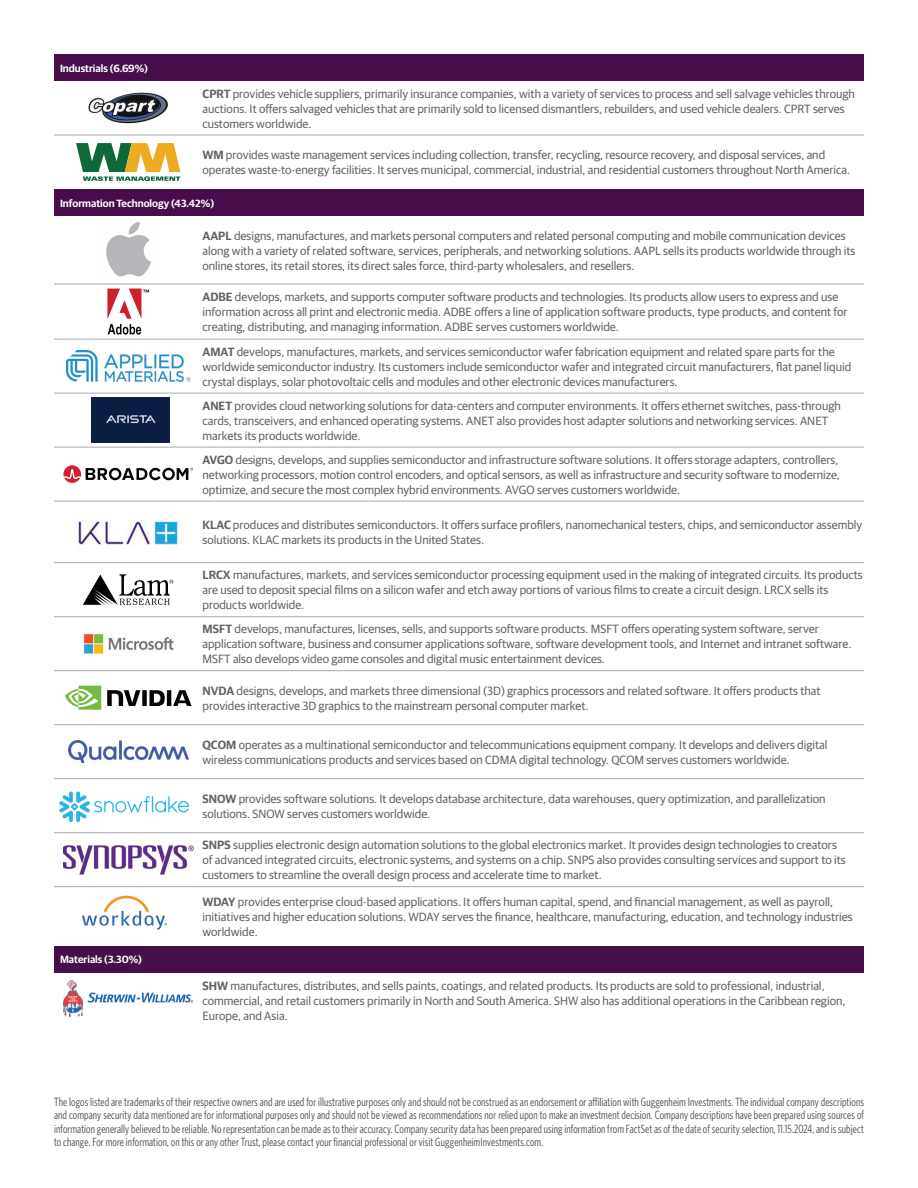
<style>
.page{position:relative;width:918px;height:1188px;background:#fff}
.page>*{position:absolute;margin:0;border:0;box-sizing:border-box;transform-origin:0 0}
.t1{font:12px/15px "Guardian Sans";color:#636366}
.t2{font:12px/13.5px "Whitney Condensed";letter-spacing:.01em;color:#464b54;text-align:justify;scale:.9 1}
.t3{font:600 10.5px "Guardian Sans";color:#fff}
.s1{font-weight:600}
</style>
<div class="page">
<div style="left:54px;top:54px;width:810px;height:27px;background:#480e4b"></div>
<div style="left:54px;top:189px;width:810px;height:27px;background:#480e4b"></div>
<div style="left:54px;top:946px;width:810px;height:27px;background:#480e4b"></div>
<hr style="left:54px;top:284px;width:810px;height:1px;background:#a8a9ad">
<hr style="left:54px;top:724px;width:810px;height:1px;background:#a8a9ad">
<hr style="left:54px;top:778px;width:810px;height:1px;background:#a8a9ad">
<hr style="left:54px;top:339px;width:148px;height:1px;background:#a8a9ad">
<hr style="left:54px;top:393px;width:148px;height:1px;background:#a8a9ad">
<hr style="left:54px;top:447px;width:148px;height:1px;background:#a8a9ad">
<hr style="left:54px;top:501px;width:148px;height:1px;background:#a8a9ad">
<hr style="left:54px;top:562px;width:148px;height:1px;background:#a8a9ad">
<hr style="left:54px;top:616px;width:148px;height:1px;background:#a8a9ad">
<hr style="left:202px;top:339px;width:662px;height:1px;background:#a8a9ad">
<hr style="left:202px;top:393px;width:662px;height:1px;background:#a8a9ad">
<hr style="left:202px;top:447px;width:662px;height:1px;background:#a8a9ad">
<hr style="left:202px;top:501px;width:662px;height:1px;background:#a8a9ad">
<hr style="left:202px;top:562px;width:662px;height:1px;background:#a8a9ad">
<hr style="left:202px;top:616px;width:662px;height:1px;background:#a8a9ad">
<hr style="left:54px;top:670px;width:810px;height:1px;background:#a8a9ad">
<hr style="left:54px;top:832px;width:810px;height:1px;background:#a8a9ad">
<hr style="left:54px;top:886px;width:810px;height:1px;background:#a8a9ad">
<hr style="left:202px;top:135px;width:662px;height:1px;background:#a8a9ad">
<hr style="left:54px;top:135px;width:148px;height:1px;background:#a8a9ad">
<img style="left:88px;top:92px;width:80px;height:32px">
<svg style="left:76px;top:143px;width:104px;height:38px"></svg>
<img style="left:106px;top:221px;width:45px;height:56px">
<svg style="left:107px;top:289px;width:42px;height:46px"></svg>
<img style="left:66px;top:350px;width:124px;height:32px">
<img style="left:92px;top:398px;width:78px;height:45px">
<svg style="left:63px;top:465px;width:18px;height:18px"></svg>
<svg style="left:64px;top:468px;width:129px;height:12px"></svg>
<img style="left:78px;top:520px;width:105px;height:29px">
<svg style="left:83px;top:574px;width:91px;height:31px"></svg>
<img style="left:83px;top:634px;width:91px;height:20px">
<svg style="left:107px;top:690px;width:85px;height:16px"></svg>
<svg style="left:65px;top:686px;width:36px;height:24px"></svg>
<img style="left:68px;top:741px;width:120px;height:22px">
<svg style="left:59px;top:791px;width:130px;height:31px"></svg>
<img style="left:63px;top:845px;width:131px;height:29px">
<svg style="left:82px;top:896px;width:85px;height:34px"></svg>
<img style="left:64px;top:980px;width:129px;height:37px">
<p class="t3" style="left:60px;top:64px;width:90px">Industrials (6.69%)</p>
<p class="t1" style="left:202px;top:87px;width:654px"><span class="s1">CPRT</span> provides vehicle suppliers, primarily insurance companies, with a variety of services to process and sell salvage vehicles through auctions. It offers salvaged vehicles that are primarily sold to licensed dismantlers, rebuilders, and used vehicle dealers. CPRT serves customers worldwide.</p>
<p class="t1" style="left:202px;top:148px;width:649px"><span class="s1">WM</span> provides waste management services including collection, transfer, recycling, resource recovery, and disposal services, and operates waste-to-energy facilities. It serves municipal, commercial, industrial, and residential customers throughout North America.</p>
<p class="t3" style="left:60px;top:199px;width:156px">Information Technology (43.42%)</p>
<p class="t1" style="left:202px;top:229px;width:654px"><span class="s1">AAPL</span> designs, manufactures, and markets personal computers and related personal computing and mobile communication devices along with a variety of related software, services, peripherals, and networking solutions. AAPL sells its products worldwide through its online stores, its retail stores, its direct sales force, third-party wholesalers, and resellers.</p>
<p class="t1" style="left:202px;top:290px;width:647px"><span class="s1">ADBE</span> develops, markets, and supports computer software products and technologies. Its products allow users to express and use information across all print and electronic media. ADBE offers a line of application software products, type products, and content for creating, distributing, and managing information. ADBE serves customers worldwide.</p>
<p class="t1" style="left:202px;top:345px;width:650px"><span class="s1">AMAT</span> develops, manufactures, markets, and services semiconductor wafer fabrication equipment and related spare parts for the worldwide semiconductor industry. Its customers include semiconductor wafer and integrated circuit manufacturers, flat panel liquid crystal displays, solar photovoltaic cells and modules and other electronic devices manufacturers.</p>
<p class="t1" style="left:202px;top:399px;width:640px"><span class="s1">ANET</span> provides cloud networking solutions for data-centers and computer environments. It offers ethernet switches, pass-through cards, transceivers, and enhanced operating systems. ANET also provides host adapter solutions and networking services. ANET markets its products worldwide.</p>
<p class="t1" style="left:202px;top:453px;width:639px;text-align:justify"><span class="s1">AVGO</span> designs, develops, and supplies semiconductor and infrastructure software solutions. It offers storage adapters, controllers, networking processors, motion control encoders, and optical sensors, as well as infrastructure and security software to modernize, optimize, and secure the most complex hybrid environments. AVGO serves customers worldwide.</p>
<p class="t1" style="left:202px;top:518px;width:661px"><span class="s1">KLAC</span> produces and distributes semiconductors. It offers surface profilers, nanomechanical testers, chips, and semiconductor assembly solutions. KLAC markets its products in the United States.</p>
<p class="t1" style="left:202px;top:568px;width:662px"><span class="s1">LRCX</span> manufactures, markets, and services semiconductor processing equipment used in the making of integrated circuits. Its products are used to deposit special films on a silicon wafer and etch away portions of various films to create a circuit design. LRCX sells its products worldwide.</p>
<p class="t1" style="left:202px;top:622px;width:651px"><span class="s1">MSFT</span> develops, manufactures, licenses, sells, and supports software products. MSFT offers operating system software, server application software, business and consumer applications software, software development tools, and Internet and intranet software.<br>MSFT also develops video game consoles and digital music entertainment devices.</p>
<p class="t1" style="left:202px;top:684px;width:620px"><span class="s1">NVDA</span> designs, develops, and markets three dimensional (3D) graphics processors and related software. It offers products that provides interactive 3D graphics to the mainstream personal computer market.</p>
<p class="t1" style="left:202px;top:738px;width:627px"><span class="s1">QCOM</span> operates as a multinational semiconductor and telecommunications equipment company. It develops and delivers digital wireless communications products and services based on CDMA digital technology. QCOM serves customers worldwide.</p>
<p class="t1" style="left:202px;top:792px;width:625px"><span class="s1">SNOW</span> provides software solutions. It develops database architecture, data warehouses, query optimization, and parallelization solutions. SNOW serves customers worldwide.</p>
<p class="t1" style="left:202px;top:838px;width:645px"><span class="s1">SNPS</span> supplies electronic design automation solutions to the global electronics market. It provides design technologies to creators of advanced integrated circuits, electronic systems, and systems on a chip. SNPS also provides consulting services and support to its customers to streamline the overall design process and accelerate time to market.</p>
<p class="t1" style="left:202px;top:895px;width:652px"><span class="s1">WDAY</span> provides enterprise cloud-based applications. It offers human capital, spend, and financial management, as well as payroll, initiatives and higher education solutions. WDAY serves the finance, healthcare, manufacturing, education, and technology industries worldwide.</p>
<p class="t3" style="left:60px;top:956px;width:84px">Materials (3.30%)</p>
<p class="t1" style="left:202px;top:979px;width:645px"><span class="s1">SHW</span> manufactures, distributes, and sells paints, coatings, and related products. Its products are sold to professional, industrial, commercial, and retail customers primarily in North and South America. SHW also has additional operations in the Caribbean region,<br>Europe, and Asia.</p>
<p class="t2" style="left:54px;top:1095px;width:902px">The logos listed are trademarks of their respective owners and are used for illustrative purposes only and should not be construed as an endorsement or affiliation with Guggenheim Investments. The individual company descriptions and company security data mentioned are for informational purposes only and should not be viewed as recommendations nor relied upon to make an investment decision. Company descriptions have been prepared using sources of information generally believed to be reliable. No representation can be made as to their accuracy. Company security data has been prepared using information from FactSet as of the date of security selection, 11.15.2024, and is subject to change. For more information, on this or any other Trust, please contact your financial professional or visit GuggenheimInvestments.com.</p>
</div>
